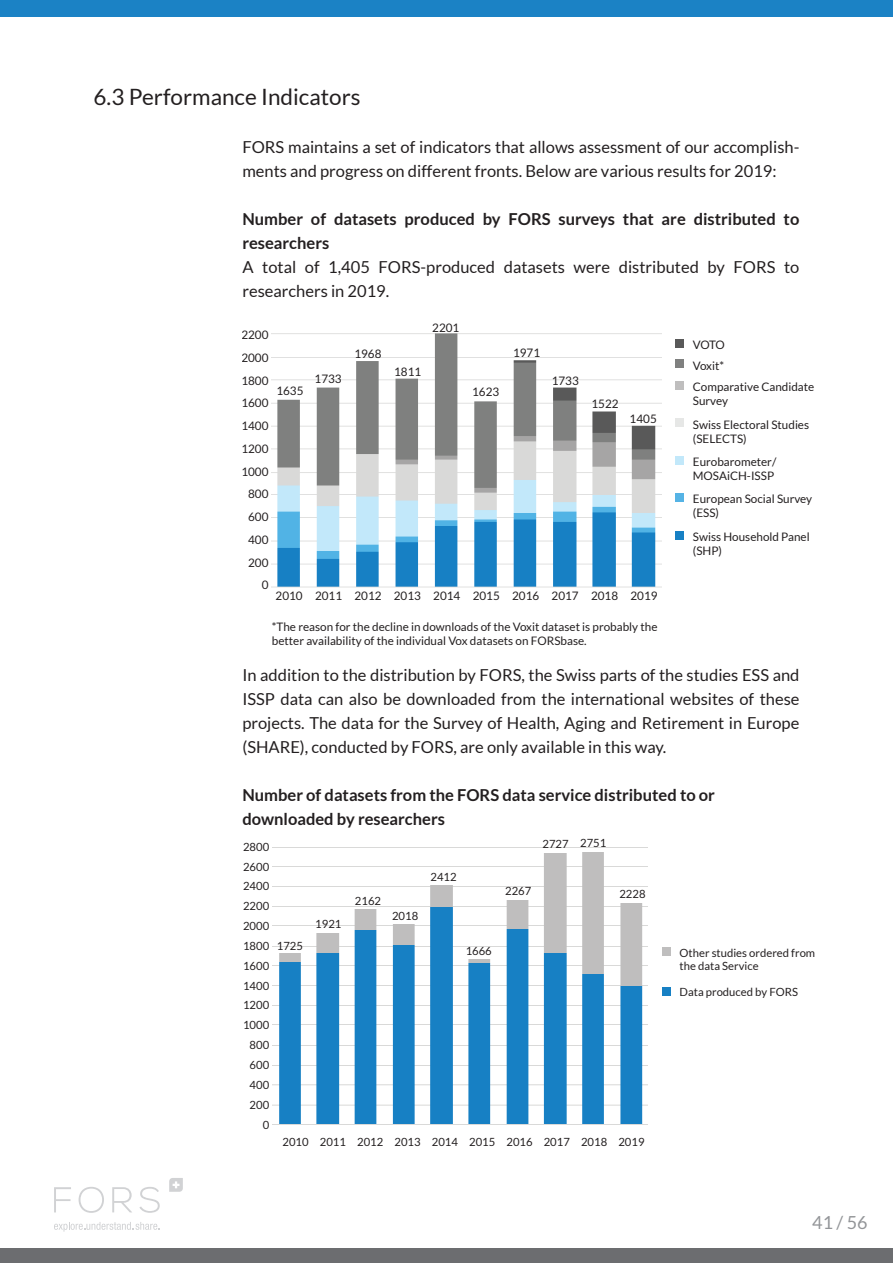
<style>
.page{position:relative;width:893px;height:1263px;background:#fff}
.page>*{position:absolute;margin:0;border:0;box-sizing:border-box;transform-origin:0 0}
.Heading_2{font:22.5px "Lato";color:#231f20}
.t1{font:18px "Lato";color:#939598}
.Lato_Body{font:16.5px/24px "Lato";color:#231f20}
.Inline_heading{font:700 16.5px/24px "Lato";color:#231f20}
.Lato_Body-2{font:700 16.5px/24px "Lato";color:#231f20}
.t2{font:11.7px/22.8px "Lato";color:#231f20}
.t3{font:11.7px/20.5px "Lato";letter-spacing:-.03em;color:#231f20}
.t4{font:11.25px/19.8px "Lato";color:#231f20;text-align:right}
</style>
<div class="page">
<svg style="left:54px;top:1222px;width:106px;height:10px"></svg>
<svg style="left:54px;top:1187px;width:17px;height:25px"></svg>
<svg style="left:79px;top:1187px;width:25px;height:26px"></svg>
<svg style="left:112px;top:1187px;width:20px;height:25px"></svg>
<svg style="left:139px;top:1187px;width:21px;height:26px"></svg>
<svg style="left:169px;top:1178px;width:14px;height:14px"></svg>
<div style="left:0;top:0;width:893px;height:16px;background:#1b82c5"></div>
<div style="left:0;top:1248px;width:893px;height:15px;background:#6c6d70"></div>
<div style="left:675px;top:493px;width:9px;height:9px;background:#55b3e5"></div>
<div style="left:675px;top:381px;width:9px;height:9px;background:#bfbebe"></div>
<div style="left:675px;top:339px;width:9px;height:9px;background:#595959"></div>
<div style="left:675px;top:359px;width:9px;height:9px;background:#7f807f"></div>
<div style="left:675px;top:456px;width:9px;height:9px;background:#c2e8fa"></div>
<div style="left:675px;top:418px;width:9px;height:9px;background:#e6e7e6"></div>
<div style="left:675px;top:531px;width:9px;height:8px;background:#1780c4"></div>
<img style="left:272px;top:333px;width:389px;height:255px">
<div style="left:663px;top:987px;width:8px;height:8px;background:#1780c4"></div>
<div style="left:663px;top:947px;width:8px;height:9px;background:#bfbebe"></div>
<img style="left:272px;top:847px;width:376px;height:278px">
<p class="Heading_2" style="left:94px;top:85px;width:269px">6.3 Performance Indicators</p>
<p class="Lato_Body" style="left:242px;top:135px;width:559px">FORS maintains a set of indicators that allows assessment of our accomplish&shy;ments and progress on different fronts. Below are various results for 2019:</p>
<p class="Lato_Body-2" style="left:242px;top:207px;width:558px">Number of datasets produced by FORS surveys that are distributed to researchers</p>
<p class="Lato_Body" style="left:242px;top:255px;width:558px">A total of 1,405 FORS-produced datasets were distributed by FORS to researchers in 2019.</p>
<p class="t2" style="left:241px;top:323px;width:29px">2200</p>
<p class="t2" style="left:241px;top:346px;width:29px">2000<br>1800</p>
<p class="t2" style="left:241px;top:392px;width:29px">1600</p>
<p class="t2" style="left:276px;top:379px;width:29px">1635</p>
<p class="t2" style="left:315px;top:368px;width:29px">1733</p>
<p class="t2" style="left:354px;top:342px;width:29px">1968</p>
<p class="t2" style="left:432px;top:316px;width:29px">2201</p>
<p class="t2" style="left:394px;top:360px;width:29px">1811</p>
<p class="t2" style="left:472px;top:380px;width:29px">1623</p>
<p class="t2" style="left:513px;top:341px;width:29px">1971</p>
<p class="t2" style="left:552px;top:369px;width:29px">1733</p>
<p class="t2" style="left:591px;top:392px;width:29px">1522</p>
<p class="t2" style="left:630px;top:408px;width:29px">1405</p>
<p class="t2" style="left:241px;top:414px;width:29px;text-align:right">1400<br>1200<br>1000<br>800<br>600<br>400<br>200<br>0</p>
<p class="t2" style="left:276px;top:584px;width:383px">2010 2011 2012 2013 2014 2015 2016 2017 2018 2019</p>
<p class="t2" style="left:272px;top:619px;width:387px;line-height:14.1px">*The reason for the decline in downloads of the Voxit dataset is probably the better availability of the individual Vox datasets on FORSbase.</p>
<p class="t3" style="left:693px;top:334px;width:34px">VOTO<br>Voxit*</p>
<p class="t2" style="left:693px;top:380px;width:123px;line-height:14.1px">Comparative Candidate<br>Survey</p>
<p class="t2" style="left:693px;top:417px;width:118px;line-height:14.1px">Swiss Electoral Studies (SELECTS)</p>
<p class="t2" style="left:693px;top:455px;width:85px;line-height:14.1px">Eurobarometer/<br>MOSAiCH-ISSP</p>
<p class="t2" style="left:693px;top:492px;width:121px;line-height:14.1px">European Social Survey (ESS)</p>
<p class="t2" style="left:693px;top:529px;width:118px;line-height:14.1px">Swiss Household Panel (SHP)</p>
<p class="Lato_Body" style="left:242px;top:663px;width:559px;text-align:justify">In addition to the distribution by FORS, the Swiss parts of the studies ESS and ISSP data can also be downloaded from the international websites of these projects. The data for the Survey of Health, Aging and Retirement in Europe (SHARE), conducted by FORS, are only available in this way.</p>
<p class="Inline_heading" style="left:242px;top:783px;width:474px">Number of datasets from the FORS data service distributed to or downloaded by researchers</p>
<p class="t4" style="left:542px;top:834px;width:65px">2727 2751</p>
<p class="t4" style="left:505px;top:881px;width:28px">2267</p>
<p class="t4" style="left:619px;top:884px;width:28px">2228</p>
<p class="t4" style="left:243px;top:837px;width:28px">2800</p>
<p class="t4" style="left:243px;top:856px;width:28px">2600</p>
<p class="t4" style="left:430px;top:867px;width:28px">2412</p>
<p class="t4" style="left:243px;top:876px;width:28px">2400</p>
<p class="t4" style="left:355px;top:891px;width:28px">2162</p>
<p class="t4" style="left:243px;top:896px;width:28px">2200</p>
<p class="t4" style="left:392px;top:906px;width:28px">2018</p>
<p class="t4" style="left:315px;top:914px;width:28px">1921</p>
<p class="t4" style="left:243px;top:916px;width:28px">2000</p>
<p class="t4" style="left:243px;top:936px;width:28px">1800</p>
<p class="t4" style="left:243px;top:956px;width:28px">1600</p>
<p class="t4" style="left:243px;top:975px;width:28px">1400</p>
<p class="t4" style="left:243px;top:995px;width:28px">1200</p>
<p class="t4" style="left:243px;top:1015px;width:28px">1000</p>
<p class="t4" style="left:250px;top:1035px;width:21px">800<br>600<br>400<br>200<br>0</p>
<p class="t4" style="left:277px;top:936px;width:28px">1725</p>
<p class="t4" style="left:466px;top:940px;width:28px">1666</p>
<p class="t4" style="left:283px;top:1131px;width:364px">2010 2011 2012 2013 2014 2015 2016 2017 2018 2019</p>
<p class="t4" style="left:680px;top:946px;width:137px;line-height:13.5px;text-align:left">Other studies ordered from the data Service</p>
<p class="t4" style="left:680px;top:982px;width:120px">Data produced by FORS</p>
<p class="t1" style="left:812px;top:1213px;width:57px">41 / 56</p>
</div>
